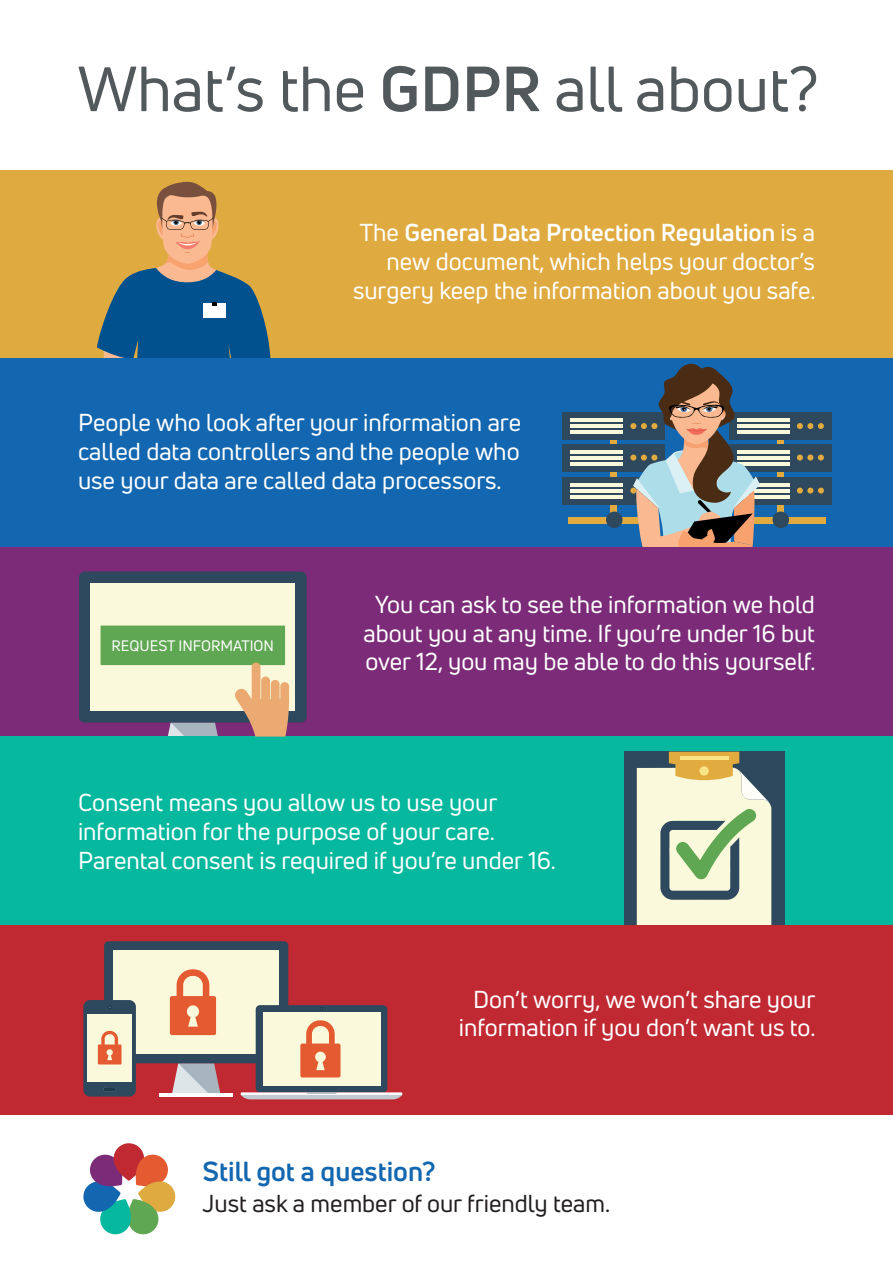
<style>
.page{position:relative;width:893px;height:1263px;background:#fff}
.page>*{position:absolute;margin:0;border:0;box-sizing:border-box;transform-origin:0 0}
.t1{font:62.25px "Uni Neue";color:#52595d}
.t2{font:700 27px "Uni Neue";color:#1367b0}
.t3{font:24px/28.8px "Uni Neue";color:#fff;text-align:center}
.t4{font:24px "Uni Neue";color:#231f20}
.t5{font:14.85px "Uni Neue";color:#fff}
.s1{font-weight:700}
</style>
<div class="page">
<div style="left:0;top:170px;width:892px;height:190px;background:#dfaa3f"></div>
<div style="left:0;top:359px;width:892px;height:189px;background:#1367b0"></div>
<div style="left:735px;top:518px;width:90px;height:6px;background:#e1ab3f"></div>
<div style="left:729px;top:412px;width:102px;height:28px;background:#2e495d"></div>
<div style="left:729px;top:444px;width:102px;height:27px;background:#2e495d"></div>
<div style="left:729px;top:477px;width:102px;height:27px;background:#2e495d"></div>
<svg style="left:611px;top:440px;width:6px;height:72px"></svg>
<div style="left:569px;top:518px;width:90px;height:6px;background:#e1ab3f"></div>
<div style="left:563px;top:412px;width:102px;height:28px;background:#2e495d"></div>
<hr style="left:570px;top:418px;width:53px;height:4px;background:#fbf9db">
<hr style="left:570px;top:424px;width:53px;height:4px;background:#fbf9db">
<hr style="left:570px;top:430px;width:53px;height:4px;background:#fbf9db">
<div style="left:563px;top:444px;width:102px;height:27px;background:#2e495d"></div>
<hr style="left:570px;top:450px;width:53px;height:3px;background:#fbf9db">
<hr style="left:570px;top:456px;width:53px;height:3px;background:#fbf9db">
<hr style="left:570px;top:462px;width:53px;height:3px;background:#fbf9db">
<div style="left:563px;top:477px;width:102px;height:27px;background:#2e495d"></div>
<hr style="left:570px;top:483px;width:53px;height:3px;background:#fbf9db">
<hr style="left:570px;top:489px;width:53px;height:3px;background:#fbf9db">
<hr style="left:570px;top:495px;width:53px;height:3px;background:#fbf9db">
<div style="left:606px;top:512px;width:16px;height:16px;background:#2e495d;border-radius:50%"></div>
<div style="left:0;top:547px;width:892px;height:190px;background:#7b2b78"></div>
<div style="left:79px;top:572px;width:228px;height:150px;background:#2e495d;border-radius:6px"></div>
<div style="left:90px;top:583px;width:205px;height:128px;background:#fbf9db"></div>
<div style="left:0;top:736px;width:892px;height:189px;background:#06b89e"></div>
<svg style="left:83px;top:1143px;width:93px;height:92px"></svg>
<svg style="left:94px;top:182px;width:195px;height:555px"></svg>
<div style="left:624px;top:752px;width:160px;height:223px;background:#2e495d"></div>
<div style="left:0;top:925px;width:892px;height:190px;background:#c02832"></div>
<svg style="left:172px;top:1063px;width:48px;height:30px"></svg>
<hr style="left:159px;top:1093px;width:74px;height:3px;background:#fff">
<div style="left:104px;top:941px;width:184px;height:122px;background:#2e495d;border-radius:4px"></div>
<div style="left:113px;top:950px;width:166px;height:104px;background:#fbf9db"></div>
<div style="left:83px;top:1000px;width:53px;height:96px;background:#2e495d;border-radius:7px"></div>
<hr style="left:103px;top:1087px;width:13px;height:4px;background:#3d5365;border-radius:2px">
<svg style="left:104px;top:1087px;width:11px;height:4px"></svg>
<div style="left:87px;top:1015px;width:45px;height:67px;background:#fbf9db"></div>
<svg style="left:630px;top:363px;width:194px;height:562px"></svg>
<svg style="left:241px;top:1005px;width:161px;height:94px"></svg>
<svg style="left:170px;top:969px;width:46px;height:66px"></svg>
<svg style="left:98px;top:1031px;width:23px;height:33px"></svg>
<h1 class="t1" style="left:78px;top:50px;width:742px">What’s the <span class="s1">GDPR</span> all about?</h1>
<p class="t3" style="left:353px;top:218px;width:464px;text-align:right">The <span class="s1">General Data Protection Regulation</span> is a new document, which helps your doctor’s surgery keep the information about you safe.</p>
<p class="t3" style="left:78px;top:408px;width:445px;text-align:justify">People who look after your information are called data controllers and the people who use your data are called data processors.</p>
<p class="t5" style="left:112px;top:637px;width:164px">REQUEST INFORMATION</p>
<p class="t3" style="left:363px;top:589px;width:454px">You can ask to see the information we hold about you at any time. If you’re under 16 but over 12, you may be able to do this yourself.</p>
<p class="t3" style="left:78px;top:788px;width:479px;text-align:left">Consent means you allow us to use your information for the purpose of your care.<br>Parental consent is required if you’re under 16.</p>
<p class="t3" style="left:459px;top:984px;width:358px">Don’t worry, we won’t share your information if you don’t want us to.</p>
<p class="t2" style="left:202px;top:1154px;width:235px">Still got a question?</p>
<p class="t4" style="left:202px;top:1189px;width:409px">Just ask a member of our friendly team.</p>
</div>
